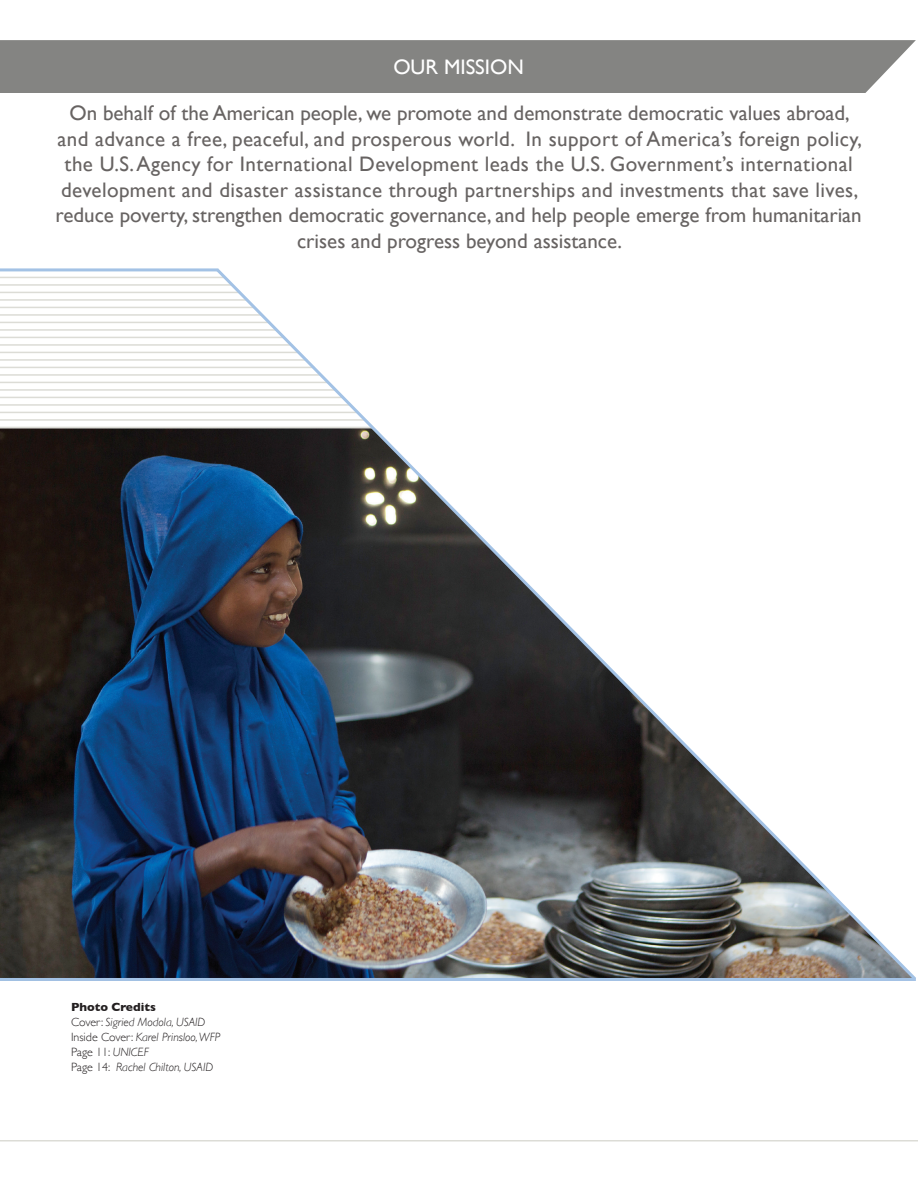
<style>
.page{position:relative;width:918px;height:1188px;background:#fff}
.page>*{position:absolute;margin:0;border:0;box-sizing:border-box;transform-origin:0 0}
.Mission_Statement{font:21px/25.5px "Gill Sans";letter-spacing:.005em;color:#676362;text-align:center}
.Mission_Statement-2{font:21px "Gill Sans";color:#fff}
.Back_Cover_Text{font:italic 300 12px "Gill Sans";color:#231f20}
.Back_Cover_Text-2{font:300 12px "Gill Sans";color:#231f20}
.Back_Cover_Text-3{font:700 12px "Gill Sans";color:#231f20}
.s1{font-style:normal}
.s2{font-style:italic}
</style>
<div class="page">
<div style="left:0;top:40px;width:916px;height:53px;background:#848482"></div>
<hr style="left:0;top:427px;width:371px;height:1px;background:#dcdcd6">
<hr style="left:0;top:419px;width:365px;height:2px;background:#dcdcd6">
<hr style="left:0;top:412px;width:358px;height:1px;background:#dcdcd6">
<hr style="left:0;top:404px;width:351px;height:2px;background:#dcdcd6">
<hr style="left:0;top:397px;width:344px;height:1px;background:#dcdcd6">
<hr style="left:0;top:389px;width:336px;height:2px;background:#dcdcd6">
<hr style="left:0;top:382px;width:328px;height:1px;background:#dcdcd6">
<hr style="left:0;top:374px;width:322px;height:2px;background:#dcdcd6">
<hr style="left:0;top:367px;width:314px;height:1px;background:#dcdcd6">
<hr style="left:0;top:359px;width:307px;height:2px;background:#dcdcd6">
<hr style="left:0;top:352px;width:300px;height:1px;background:#dcdcd6">
<hr style="left:0;top:344px;width:292px;height:2px;background:#dcdcd6">
<hr style="left:0;top:337px;width:284px;height:1px;background:#dcdcd6">
<hr style="left:0;top:329px;width:277px;height:2px;background:#dcdcd6">
<hr style="left:0;top:322px;width:270px;height:1px;background:#dcdcd6">
<hr style="left:0;top:314px;width:262px;height:2px;background:#dcdcd6">
<hr style="left:0;top:307px;width:254px;height:1px;background:#dcdcd6">
<hr style="left:0;top:299px;width:247px;height:2px;background:#dcdcd6">
<hr style="left:0;top:292px;width:240px;height:1px;background:#dcdcd6">
<hr style="left:0;top:284px;width:232px;height:2px;background:#dcdcd6">
<hr style="left:0;top:277px;width:224px;height:1px;background:#dcdcd6">
<hr style="left:0;top:268px;width:218px;height:3px;background:#a3c2e5">
<hr style="left:0;top:1140px;width:918px;height:2px;background:#dcdcd6">
<img style="left:0;top:428px;width:213px;height:550px">
<hr style="left:0;top:978px;width:916px;height:3px;background:#a3c2e5">
<img style="left:213px;top:268px;width:703px;height:710px">
<p class="Mission_Statement-2" style="left:393px;top:54px;width:132px">OUR MISSION</p>
<p class="Mission_Statement" style="left:56px;top:100px;width:808px">On behalf of the American people, we promote and demonstrate democratic values abroad, and advance a free, peaceful, and prosperous world. In support of America’s foreign policy, the U.S. Agency for International Development leads the U.S. Government’s international development and disaster assistance through partnerships and investments that save lives, reduce poverty, strengthen democratic governance, and help people emerge from humanitarian crises and progress beyond assistance.</p>
<p class="Back_Cover_Text-3" style="left:71px;top:997px;width:86px">Photo Credits</p>
<p class="Back_Cover_Text" style="left:71px;top:1015px;width:136px"><span class="s1">Cover:</span> Sigried Modola, USAID</p>
<p class="Back_Cover_Text" style="left:71px;top:1030px;width:151px"><span class="s1">Inside Cover:</span> Karel Prinsloo, WFP</p>
<p class="Back_Cover_Text-2" style="left:71px;top:1042px;width:79px">Page 11: <span class="s2">UNICEF</span></p>
<p class="Back_Cover_Text" style="left:71px;top:1060px;width:144px"><span class="s1">Page 14:</span> Rachel Chilton, USAID</p>
</div>
